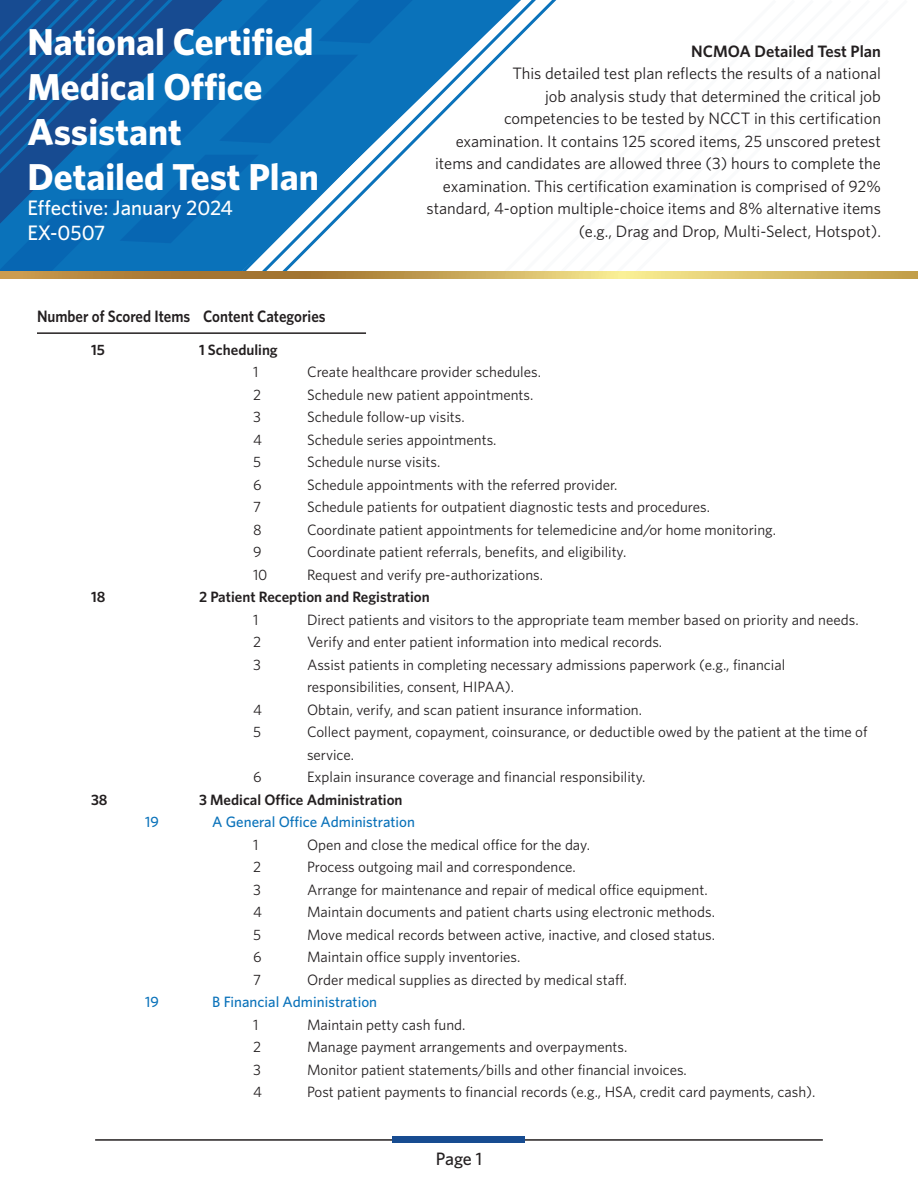
<style>
.page{position:relative;width:918px;height:1188px;background:#fff}
.page>*{position:absolute;margin:0;border:0;box-sizing:border-box;transform-origin:0 0}
.t1{font:700 37.5px/45px "Whitney";color:#fff}
.t2{font:500 21px/25.2px "Whitney";color:#fff}
.t3{font:500 18px "Whitney";color:#231f20}
.t4{font:16.5px/22.5px "Whitney";color:#231f20;text-align:right}
.t5{font:600 16.5px "Whitney";color:#231f20;scale:.91 1}
.t6{font:600 16.5px "Whitney";color:#231f20}
.t7{font:15px/22.5px "Whitney";color:#231f20}
.t8{font:600 15px "Whitney";color:#231f20}
.t9{font:500 15px "Whitney";color:#0a72ba}
</style>
<div class="page">
<hr style="left:95px;top:1139px;width:728px;height:2px;background:#231f20">
<div style="left:393px;top:1137px;width:132px;height:6px;background:#174c91"></div>
<hr style="left:37px;top:332px;width:329px;height:2px;background:#231f20">
<svg style="left:458px;top:0;width:99px;height:99px"></svg>
<svg style="left:0;top:0;width:458px;height:271px"></svg>
<svg style="left:0;top:0;width:223px;height:228px;background:#0e5fa7"></svg>
<svg style="left:0;top:271px;width:918px;height:7px;background:#c7a556"></svg>
<h1 class="t1" style="left:27px;top:18px;width:293px">National Certified<br>Medical Office<br>Assistant<br>Detailed Test Plan</h1>
<h2 class="t2" style="left:27px;top:195px;width:207px">Effective: January 2024<br>EX-0507</h2>
<p class="t6" style="left:691px;top:41px;width:191px">NCMOA Detailed Test Plan</p>
<p class="t4" style="left:427px;top:62px;width:456px">This detailed test plan reflects the results of a national<br>job analysis study that determined the critical job<br>competencies to be tested by NCCT in this certification examination. It contains 125 scored items, 25 unscored pretest items and candidates are allowed three (3) hours to complete the examination. This certification examination is comprised of 92% standard, 4-option multiple-choice items and 8% alternative items (e.g., Drag and Drop, Multi-Select, Hotspot).</p>
<p class="t5" style="left:37px;top:306px;width:319px">Number of Scored Items Content Categories</p>
<p class="t8" style="left:91px;top:340px;width:15px">15</p>
<p class="t8" style="left:199px;top:340px;width:80px">1 Scheduling</p>
<p class="t7" style="left:253px;top:360px;width:7px">1</p>
<p class="t7" style="left:307px;top:360px;width:236px">Create healthcare provider schedules.</p>
<p class="t7" style="left:253px;top:383px;width:10px">2</p>
<p class="t7" style="left:307px;top:383px;width:228px">Schedule new patient appointments.</p>
<p class="t7" style="left:253px;top:405px;width:9px">3</p>
<p class="t7" style="left:307px;top:405px;width:159px">Schedule follow-up visits.</p>
<p class="t7" style="left:253px;top:428px;width:10px">4</p>
<p class="t7" style="left:307px;top:428px;width:191px">Schedule series appointments.</p>
<p class="t7" style="left:253px;top:450px;width:10px">5</p>
<p class="t7" style="left:307px;top:450px;width:135px">Schedule nurse visits.</p>
<p class="t7" style="left:253px;top:473px;width:10px">6</p>
<p class="t7" style="left:307px;top:473px;width:312px">Schedule appointments with the referred provider.</p>
<p class="t7" style="left:253px;top:495px;width:9px">7</p>
<p class="t7" style="left:307px;top:495px;width:405px">Schedule patients for outpatient diagnostic tests and procedures.</p>
<p class="t7" style="left:253px;top:518px;width:10px">8</p>
<p class="t7" style="left:307px;top:518px;width:471px">Coordinate patient appointments for telemedicine and/or home monitoring.</p>
<p class="t7" style="left:253px;top:540px;width:10px">9</p>
<p class="t7" style="left:307px;top:540px;width:321px">Coordinate patient referrals, benefits, and eligibility.</p>
<p class="t7" style="left:253px;top:563px;width:16px">10</p>
<p class="t7" style="left:307px;top:563px;width:238px">Request and verify pre-authorizations.</p>
<p class="t8" style="left:91px;top:588px;width:16px">18</p>
<p class="t8" style="left:199px;top:588px;width:232px">2 Patient Reception and Registration</p>
<p class="t7" style="left:253px;top:608px;width:7px">1</p>
<p class="t7" style="left:307px;top:608px;width:553px">Direct patients and visitors to the appropriate team member based on priority and needs.</p>
<p class="t7" style="left:253px;top:630px;width:10px">2</p>
<p class="t7" style="left:307px;top:630px;width:357px">Verify and enter patient information into medical records.</p>
<p class="t7" style="left:253px;top:653px;width:9px">3</p>
<p class="t7" style="left:307px;top:653px;width:480px">Assist patients in completing necessary admissions paperwork (e.g., financial responsibilities, consent, HIPAA).</p>
<p class="t7" style="left:253px;top:698px;width:10px">4</p>
<p class="t7" style="left:307px;top:698px;width:337px">Obtain, verify, and scan patient insurance information.</p>
<p class="t7" style="left:253px;top:720px;width:10px">5</p>
<p class="t7" style="left:307px;top:720px;width:562px">Collect payment, copayment, coinsurance, or deductible owed by the patient at the time of service.</p>
<p class="t7" style="left:253px;top:765px;width:10px">6</p>
<p class="t7" style="left:307px;top:765px;width:340px">Explain insurance coverage and financial responsibility.</p>
<p class="t8" style="left:91px;top:790px;width:18px">38</p>
<p class="t8" style="left:199px;top:790px;width:205px">3 Medical Office Administration</p>
<p class="t9" style="left:145px;top:813px;width:15px">19</p>
<p class="t9" style="left:212px;top:813px;width:204px">A General Office Administration</p>
<p class="t7" style="left:253px;top:833px;width:7px">1</p>
<p class="t7" style="left:307px;top:833px;width:285px">Open and close the medical office for the day.</p>
<p class="t7" style="left:253px;top:855px;width:10px">2</p>
<p class="t7" style="left:307px;top:855px;width:270px">Process outgoing mail and correspondence.</p>
<p class="t7" style="left:253px;top:878px;width:9px">3</p>
<p class="t7" style="left:307px;top:878px;width:402px">Arrange for maintenance and repair of medical office equipment.</p>
<p class="t7" style="left:253px;top:900px;width:10px">4</p>
<p class="t7" style="left:307px;top:900px;width:409px">Maintain documents and patient charts using electronic methods.</p>
<p class="t7" style="left:253px;top:923px;width:10px">5</p>
<p class="t7" style="left:307px;top:923px;width:410px">Move medical records between active, inactive, and closed status.</p>
<p class="t7" style="left:253px;top:945px;width:10px">6</p>
<p class="t7" style="left:307px;top:945px;width:215px">Maintain office supply inventories.</p>
<p class="t7" style="left:253px;top:968px;width:9px">7</p>
<p class="t7" style="left:307px;top:968px;width:321px">Order medical supplies as directed by medical staff.</p>
<p class="t9" style="left:145px;top:993px;width:15px">19</p>
<p class="t9" style="left:212px;top:993px;width:166px">B Financial Administration</p>
<p class="t7" style="left:253px;top:1013px;width:7px">1</p>
<p class="t7" style="left:307px;top:1013px;width:160px">Maintain petty cash fund.</p>
<p class="t7" style="left:253px;top:1035px;width:10px">2</p>
<p class="t7" style="left:307px;top:1035px;width:322px">Manage payment arrangements and overpayments.</p>
<p class="t7" style="left:253px;top:1058px;width:9px">3</p>
<p class="t7" style="left:307px;top:1058px;width:381px">Monitor patient statements/bills and other financial invoices.</p>
<p class="t7" style="left:253px;top:1080px;width:10px">4</p>
<p class="t7" style="left:307px;top:1080px;width:510px">Post patient payments to financial records (e.g., HSA, credit card payments, cash).</p>
<p class="t3" style="left:436px;top:1148px;width:48px">Page 1</p>
</div>
